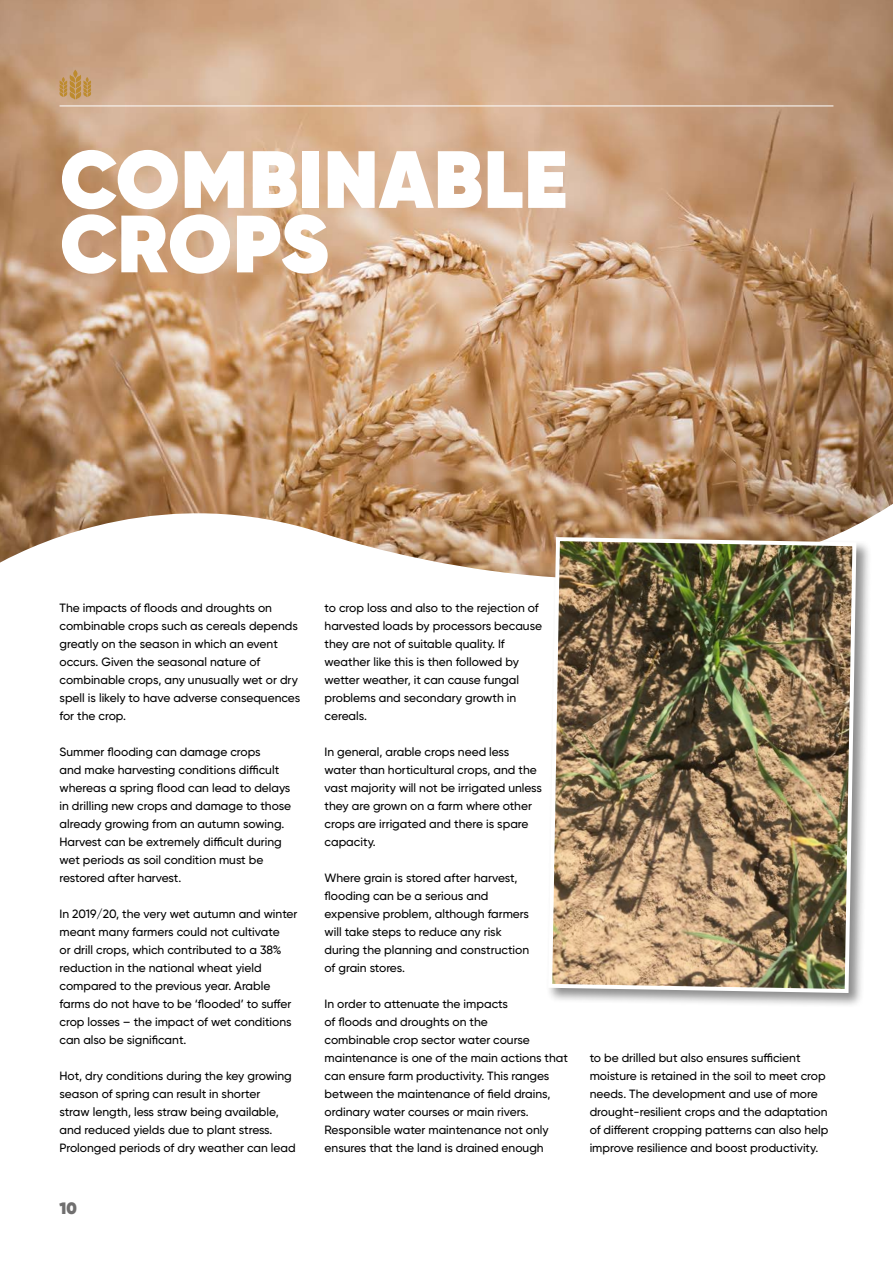
<style>
.page{position:relative;width:893px;height:1263px;background:#fff}
.page>*{position:absolute;margin:0;border:0;box-sizing:border-box;transform-origin:0 0}
.t1{font:800 81px/64.5px "Gilroy";letter-spacing:.01em;color:#fff}
.t2{font:800 16.5px "Gilroy";color:#706f6f}
.t3{font:500 12px/18px "Gilroy";color:#000}
</style>
<div class="page">
<img style="left:0;top:0;width:893px;height:577px">
<svg style="left:59px;top:70px;width:32px;height:30px"></svg>
<hr style="left:60px;top:106px;width:773px;height:1px;background:#fff">
<div style="left:546px;top:535px;width:325px;height:473px;background:#000;opacity:.45"></div>
<img style="left:546px;top:535px;width:312px;height:460px">
<h1 class="t1" style="left:60px;top:147px;width:509px">COMBINABLE<br>CROPS</h1>
<p class="t3" style="left:60px;top:599px;width:242px">The impacts of floods and droughts on combinable crops such as cereals depends greatly on the season in which an event occurs. Given the seasonal nature of combinable crops, any unusually wet or dry spell is likely to have adverse consequences for the crop.</p>
<p class="t3" style="left:60px;top:743px;width:233px">Summer flooding can damage crops<br>and make harvesting conditions difficult whereas a spring flood can lead to delays in drilling new crops and damage to those already growing from an autumn sowing.<br>Harvest can be extremely difficult during wet periods as soil condition must be restored after harvest.</p>
<p class="t3" style="left:60px;top:905px;width:239px">In 2019/20, the very wet autumn and winter meant many farmers could not cultivate<br>or drill crops, which contributed to a 38% reduction in the national wheat yield compared to the previous year. Arable farms do not have to be ‘flooded’ to suffer crop losses – the impact of wet conditions can also be significant.</p>
<p class="t3" style="left:60px;top:1067px;width:238px">Hot, dry conditions during the key growing season of spring can result in shorter<br>straw length, less straw being available, and reduced yields due to plant stress.<br>Prolonged periods of dry weather can lead</p>
<h2 class="t2" style="left:60px;top:1197px;width:19px">10</h2>
<p class="t3" style="left:325px;top:599px;width:219px">to crop loss and also to the rejection of harvested loads by processors because they are not of suitable quality. If weather like this is then followed by wetter weather, it can cause fungal problems and secondary growth in cereals.</p>
<p class="t3" style="left:325px;top:743px;width:219px">In general, arable crops need less water than horticultural crops, and the vast majority will not be irrigated unless they are grown on a farm where other crops are irrigated and there is spare capacity.</p>
<p class="t3" style="left:325px;top:869px;width:206px">Where grain is stored after harvest, flooding can be a serious and expensive problem, although farmers will take steps to reduce any risk during the planning and construction of grain stores.</p>
<p class="t3" style="left:325px;top:995px;width:245px">In order to attenuate the impacts<br>of floods and droughts on the<br>combinable crop sector water course maintenance is one of the main actions that can ensure farm productivity. This ranges between the maintenance of field drains, ordinary water courses or main rivers.<br>Responsible water maintenance not only ensures that the land is drained enough</p>
<p class="t3" style="left:590px;top:1049px;width:240px">to be drilled but also ensures sufficient moisture is retained in the soil to meet crop needs. The development and use of more drought-resilient crops and the adaptation of different cropping patterns can also help improve resilience and boost productivity.</p>
</div>
